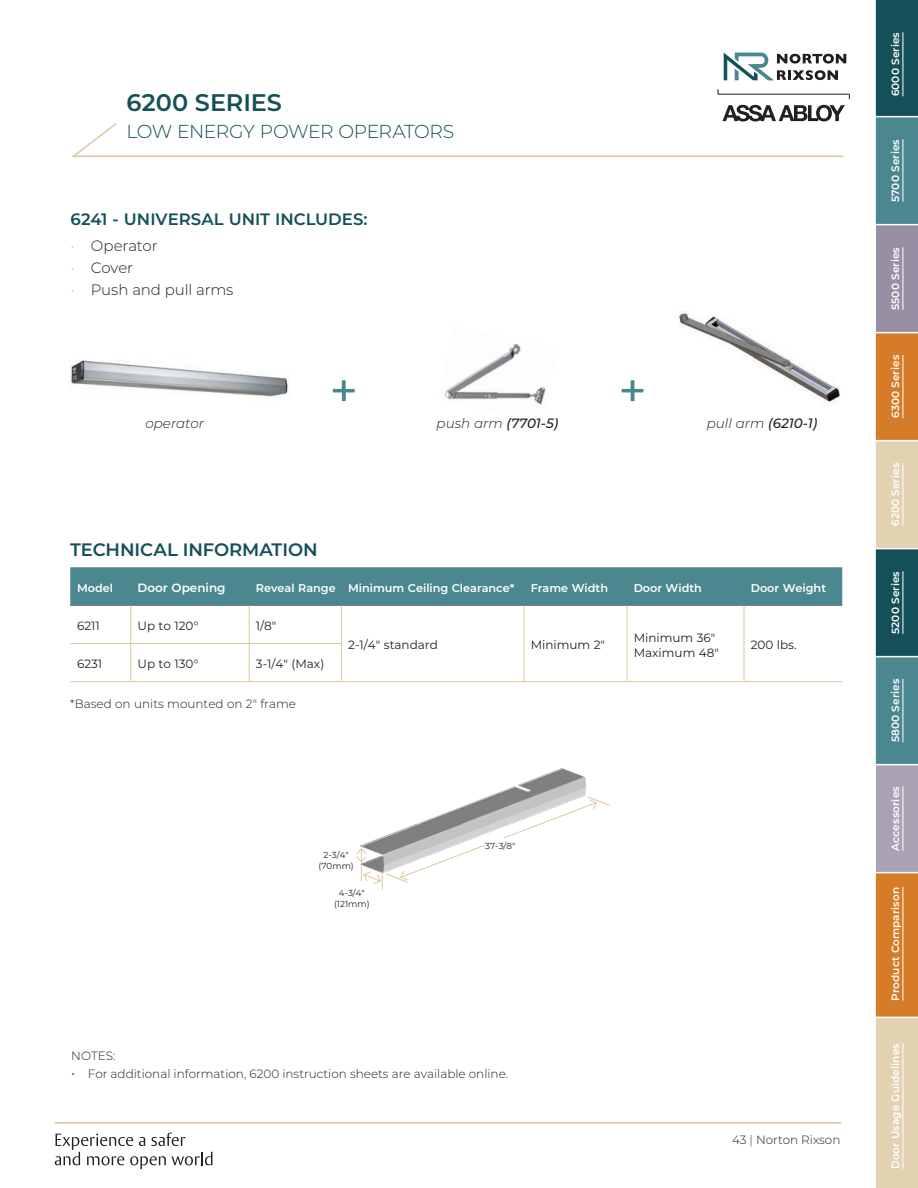
<style>
.page{position:relative;width:918px;height:1188px;background:#fff}
.page>*{position:absolute;margin:0;border:0;box-sizing:border-box;transform-origin:0 0}
.t1{font:600 24px "Montserrat";color:#135057}
.t2{font:300 18.75px "Montserrat";letter-spacing:-.03em;color:#135057}
.Blue_Header{font:600 18px "Montserrat";letter-spacing:-.005em;color:#135057}
.Body{font:600 16.5px "Montserrat";color:#135057}
.Bulleted_Text_1{font:300 15px "Montserrat";letter-spacing:-.005em;color:#231f20}
.Accessories_Headers{font:italic 500 13.5px "Montserrat";color:#231f20}
.Accessories_Headers-2{font:italic 300 13.5px "Montserrat";color:#231f20}
.Chart_Type_7_5pt{font:12px/15px "Montserrat";color:#231f20}
.Bulleted_Text_2{font:300 12px "Montserrat";color:#231f20}
.Body-2{font:300 12px "Montserrat";color:#231f20}
.t3{font:600 12px "Montserrat";color:#fff}
.t4{font:600 11.25px "Montserrat";color:#fff}
.t5{font:600 10.5px "Montserrat";letter-spacing:.01em;color:#fff}
.Boilerplate{font:8.7px/10.9px "Montserrat";color:#231f20;text-align:center}
.s1{color:#ddc8a2}
.s2{font-weight:300}
.s3{font-size:15px;color:#135057}
.s4{color:#135057}
</style>
<div class="page">
<svg style="left:55px;top:1132px;width:157px;height:37px"></svg>
<hr style="left:55px;top:1122px;width:786px;height:1px;background:#ddc8a2">
<svg style="left:717px;top:89px;width:133px;height:10px"></svg>
<svg style="left:71px;top:105px;width:774px;height:52px"></svg>
<svg style="left:724px;top:53px;width:122px;height:27px"></svg>
<svg style="left:876px;top:0;width:42px;height:1188px;background:#908e77"></svg>
<div style="left:876px;top:765px;width:42px;height:108px;background:#aaa2b2"></div>
<hr style="left:876px;top:116px;width:42px;height:1px;background:#fff">
<hr style="left:876px;top:224px;width:42px;height:1px;background:#fff">
<hr style="left:876px;top:332px;width:42px;height:1px;background:#fff">
<hr style="left:876px;top:440px;width:42px;height:1px;background:#fff">
<hr style="left:876px;top:548px;width:42px;height:1px;background:#fff">
<hr style="left:876px;top:656px;width:42px;height:1px;background:#fff">
<hr style="left:876px;top:764px;width:42px;height:1px;background:#fff">
<hr style="left:876px;top:872px;width:42px;height:1px;background:#fff">
<hr style="left:876px;top:1017px;width:42px;height:1px;background:#fff">
<hr style="left:903px;top:32px;width:1px;height:64px;background:#fff">
<hr style="left:903px;top:139px;width:1px;height:63px;background:#fff">
<hr style="left:903px;top:247px;width:1px;height:63px;background:#fff">
<hr style="left:903px;top:355px;width:1px;height:63px;background:#fff">
<hr style="left:903px;top:463px;width:1px;height:63px;background:#fff">
<hr style="left:903px;top:571px;width:1px;height:63px;background:#fff">
<hr style="left:903px;top:679px;width:1px;height:63px;background:#fff">
<hr style="left:903px;top:786px;width:1px;height:65px;background:#fff">
<hr style="left:903px;top:887px;width:1px;height:114px;background:#fff">
<hr style="left:903px;top:1043px;width:1px;height:126px;background:#fff">
<img style="left:382px;top:768px;width:205px;height:123px">
<svg style="left:356px;top:796px;width:254px;height:94px"></svg>
<div style="left:70px;top:567px;width:772px;height:38px;background:#4b878f"></div>
<hr style="left:130px;top:567px;width:1px;height:38px;background:#678086">
<hr style="left:249px;top:567px;width:1px;height:38px;background:#678086">
<hr style="left:341px;top:567px;width:1px;height:38px;background:#678086">
<hr style="left:524px;top:567px;width:1px;height:38px;background:#678086">
<hr style="left:627px;top:567px;width:1px;height:38px;background:#678086">
<hr style="left:744px;top:567px;width:1px;height:38px;background:#678086">
<hr style="left:70px;top:605px;width:61px;height:1px;background:#678086">
<hr style="left:131px;top:605px;width:118px;height:1px;background:#678086">
<hr style="left:249px;top:605px;width:92px;height:1px;background:#678086">
<hr style="left:341px;top:605px;width:183px;height:1px;background:#678086">
<hr style="left:524px;top:605px;width:103px;height:1px;background:#678086">
<hr style="left:627px;top:605px;width:117px;height:1px;background:#678086">
<hr style="left:744px;top:605px;width:98px;height:1px;background:#678086">
<hr style="left:130px;top:606px;width:1px;height:37px;background:#ddc8a2">
<hr style="left:249px;top:606px;width:1px;height:37px;background:#ddc8a2">
<hr style="left:341px;top:606px;width:1px;height:37px;background:#ddc8a2">
<hr style="left:524px;top:606px;width:1px;height:38px;background:#ddc8a2">
<hr style="left:627px;top:606px;width:1px;height:38px;background:#ddc8a2">
<hr style="left:744px;top:606px;width:1px;height:38px;background:#ddc8a2">
<hr style="left:524px;top:644px;width:1px;height:37px;background:#ddc8a2">
<hr style="left:627px;top:644px;width:1px;height:37px;background:#ddc8a2">
<hr style="left:744px;top:644px;width:1px;height:37px;background:#ddc8a2">
<hr style="left:524px;top:681px;width:103px;height:1px;background:#ddc8a2">
<hr style="left:627px;top:681px;width:117px;height:1px;background:#ddc8a2">
<hr style="left:744px;top:681px;width:98px;height:1px;background:#ddc8a2">
<hr style="left:70px;top:643px;width:61px;height:1px;background:#ddc8a2">
<hr style="left:131px;top:643px;width:118px;height:1px;background:#ddc8a2">
<hr style="left:130px;top:644px;width:1px;height:37px;background:#ddc8a2">
<hr style="left:249px;top:643px;width:93px;height:1px;background:#ddc8a2">
<hr style="left:249px;top:644px;width:1px;height:37px;background:#ddc8a2">
<hr style="left:341px;top:644px;width:1px;height:37px;background:#ddc8a2">
<hr style="left:70px;top:681px;width:61px;height:1px;background:#ddc8a2">
<hr style="left:131px;top:681px;width:118px;height:1px;background:#ddc8a2">
<hr style="left:249px;top:681px;width:92px;height:1px;background:#ddc8a2">
<hr style="left:341px;top:681px;width:183px;height:1px;background:#ddc8a2">
<svg style="left:332px;top:380px;width:23px;height:22px"></svg>
<img style="left:70px;top:360px;width:219px;height:38px">
<svg style="left:621px;top:380px;width:23px;height:22px"></svg>
<img style="left:678px;top:311px;width:162px;height:93px">
<img style="left:444px;top:344px;width:102px;height:61px">
<h1 class="t1" style="left:127px;top:85px;width:157px">6200 SERIES</h1>
<h2 class="t2" style="left:127px;top:118px;width:329px">LOW ENERGY POWER OPERATORS</h2>
<p class="Body" style="left:71px;top:208px;width:298px">6241 - UNIVERSAL UNIT INCLUDES:</p>
<p class="Bulleted_Text_1" style="left:71px;top:236px;width:89px"><span class="s1">•</span> Operator</p>
<p class="Bulleted_Text_1" style="left:71px;top:258px;width:64px"><span class="s1">•</span> Cover</p>
<p class="Bulleted_Text_1" style="left:71px;top:279px;width:164px"><span class="s1">•</span> Push and pull arms</p>
<p class="Accessories_Headers-2" style="left:145px;top:414px;width:60px">operator</p>
<p class="Accessories_Headers" style="left:437px;top:414px;width:123px"><span class="s2">push arm</span> (7701-5)</p>
<p class="Accessories_Headers" style="left:707px;top:414px;width:112px"><span class="s2">pull arm</span> (6210-1)</p>
<p class="Blue_Header" style="left:70px;top:537px;width:249px">TECHNICAL INFORMATION</p>
<p class="t4" style="left:77px;top:580px;width:37px">Model</p>
<p class="t3" style="left:137px;top:579px;width:90px">Door Opening</p>
<p class="t4" style="left:256px;top:580px;width:81px">Reveal Range</p>
<p class="t4" style="left:348px;top:580px;width:168px">Minimum Ceiling Clearance*</p>
<p class="t4" style="left:531px;top:580px;width:79px">Frame Width</p>
<p class="t4" style="left:634px;top:580px;width:70px">Door Width</p>
<p class="t4" style="left:751px;top:580px;width:77px">Door Weight</p>
<p class="Chart_Type_7_5pt" style="left:77px;top:618px;width:24px">6211</p>
<p class="Chart_Type_7_5pt" style="left:137px;top:618px;width:63px">Up to 120°</p>
<p class="Chart_Type_7_5pt" style="left:256px;top:618px;width:22px">1/8"</p>
<p class="Chart_Type_7_5pt" style="left:348px;top:637px;width:91px">2-1/4" standard</p>
<p class="Chart_Type_7_5pt" style="left:531px;top:637px;width:76px">Minimum 2"</p>
<p class="Chart_Type_7_5pt" style="left:634px;top:630px;width:87px">Minimum 36"<br>Maximum 48"</p>
<p class="Chart_Type_7_5pt" style="left:751px;top:637px;width:47px">200 lbs.</p>
<p class="Chart_Type_7_5pt" style="left:77px;top:656px;width:27px">6231</p>
<p class="Chart_Type_7_5pt" style="left:138px;top:656px;width:63px">Up to 130°</p>
<p class="Chart_Type_7_5pt" style="left:256px;top:656px;width:70px">3-1/4" (Max)</p>
<p class="Body-2" style="left:70px;top:696px;width:227px">*Based on units mounted on 2" frame</p>
<p class="Boilerplate" style="left:319px;top:849px;width:37px">2-3/4" (70mm)</p>
<p class="Boilerplate" style="left:334px;top:887px;width:37px">4-3/4" (121mm)</p>
<p class="Boilerplate" style="left:485px;top:840px;width:32px">37-3/8"</p>
<p class="Body-2" style="left:71px;top:1048px;width:46px">NOTES:</p>
<p class="Bulleted_Text_2" style="left:71px;top:1066px;width:438px"><span class="s3">•</span> For additional information, 6200 instruction sheets are available online.</p>
<p class="Bulleted_Text_2" style="left:732px;top:1132px;width:110px">43 <span class="s4">|</span> Norton Rixson</p>
<p class="t5" style="left:888px;top:96px;width:66px;rotate:-90deg">6000 Series</p>
<p class="t5" style="left:888px;top:202px;width:64px;rotate:-90deg">5700 Series</p>
<p class="t5" style="left:888px;top:310px;width:64px;rotate:-90deg">5500 Series</p>
<p class="t5" style="left:888px;top:418px;width:65px;rotate:-90deg">6300 Series</p>
<p class="t5" style="left:888px;top:526px;width:65px;rotate:-90deg">6200 Series</p>
<p class="t5" style="left:888px;top:634px;width:64px;rotate:-90deg">5200 Series</p>
<p class="t5" style="left:888px;top:742px;width:65px;rotate:-90deg">5800 Series</p>
<p class="t5" style="left:888px;top:851px;width:66px;rotate:-90deg">Accessories</p>
<p class="t5" style="left:888px;top:1001px;width:115px;rotate:-90deg">Product Comparison</p>
<p class="t5" style="left:888px;top:1169px;width:127px;rotate:-90deg">Door Usage Guidelines</p>
</div>
